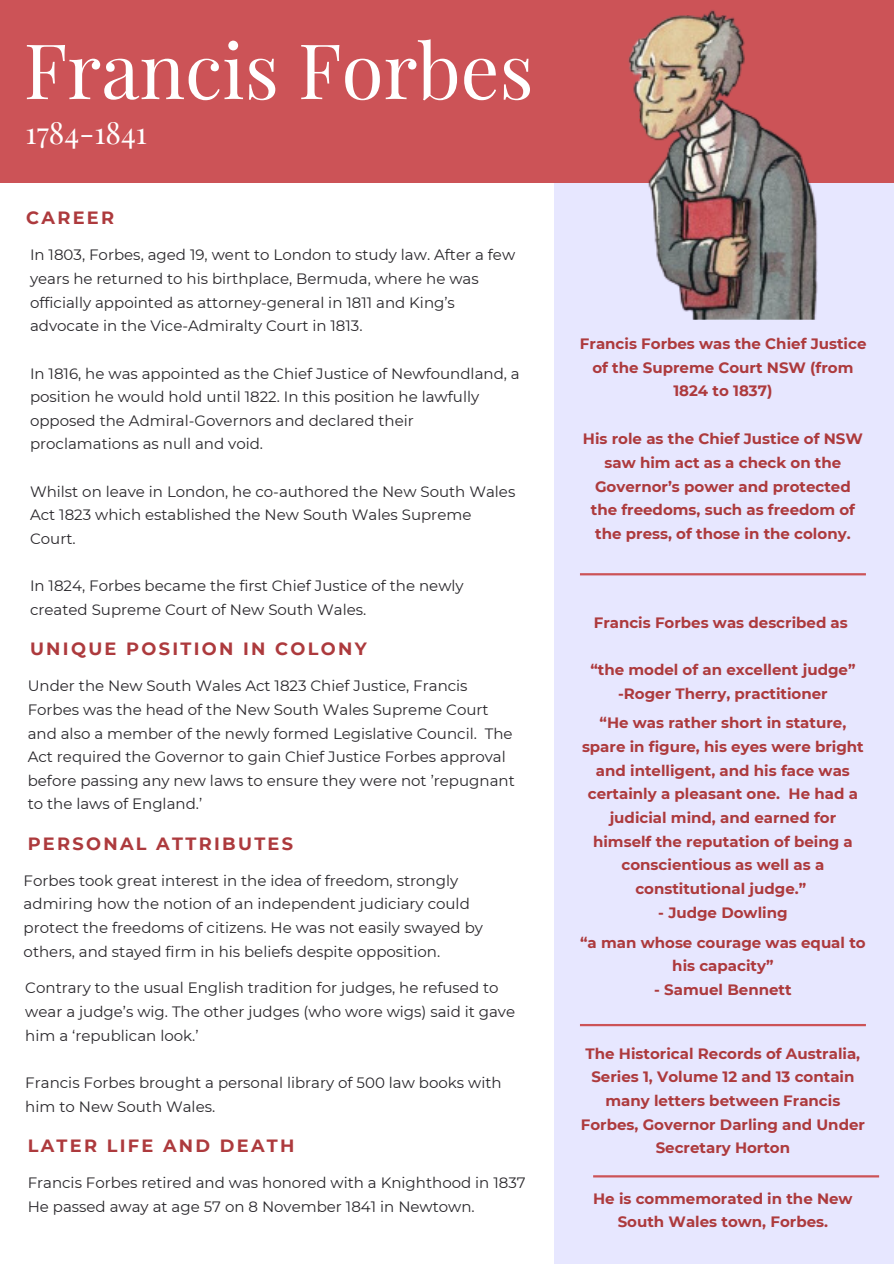
<style>
.page{position:relative;width:894px;height:1264px;background:#fff}
.page>*{position:absolute;margin:0;border:0;box-sizing:border-box;transform-origin:0 0}
.t1{font:76.5px "Playfair Display";color:#fff}
.t2{font:30px "Playfair Display";color:#fff}
.t3{font:700 17.7px "Montserrat";letter-spacing:.13em;color:#ad3a3d}
.t4{font:15px/23.7px "Montserrat";color:#29272b}
.t5{font:700 15px/23.7px "Montserrat";color:#ad3a3d;text-align:center}
</style>
<div class="page">
<div style="left:553px;top:151px;width:340px;height:1112px;background:#e7e7ff"></div>
<div style="left:0;top:0;width:893px;height:182px;background:#cc5357"></div>
<img style="left:613px;top:10px;width:219px;height:310px">
<hr style="left:579px;top:1023px;width:286px;height:3px;background:#cc5357">
<hr style="left:579px;top:573px;width:286px;height:2px;background:#cc5357">
<hr style="left:593px;top:1175px;width:285px;height:2px;background:#cc5357">
<h1 class="t1" style="left:24px;top:16px;width:511px">Francis Forbes</h1>
<h4 class="t2" style="left:26px;top:111px;width:123px">1784-1841</h4>
<h4 class="t3" style="left:26px;top:207px;width:89px">CAREER</h4>
<h3 class="t4" style="left:30px;top:243px;width:486px">In 1803, Forbes, aged 19, went to London to study law. After a few years he returned to his birthplace, Bermuda, where he was officially appointed as attorney-general in 1811 and King’s advocate in the Vice-Admiralty Court in 1813.</h3>
<p class="t4" style="left:30px;top:361px;width:491px">In 1816, he was appointed as the Chief Justice of Newfoundland, a position he would hold until 1822. In this position he lawfully opposed the Admiral-Governors and declared their proclamations as null and void.</p>
<p class="t4" style="left:30px;top:479px;width:486px">Whilst on leave in London, he co-authored the New South Wales<br>Act 1823 which established the New South Wales Supreme<br>Court.</p>
<p class="t4" style="left:30px;top:574px;width:435px">In 1824, Forbes became the first Chief Justice of the newly created Supreme Court of New South Wales.</p>
<p class="t3" style="left:30px;top:638px;width:338px">UNIQUE POSITION IN COLONY</p>
<h3 class="t4" style="left:28px;top:674px;width:488px">Under the New South Wales Act 1823 Chief Justice, Francis Forbes was the head of the New South Wales Supreme Court and also a member of the newly formed Legislative Council. The Act required the Governor to gain Chief Justice Forbes approval before passing any new laws to ensure they were not ’repugnant to the laws of England.’</h3>
<p class="t3" style="left:28px;top:832px;width:267px">PERSONAL ATTRIBUTES</p>
<p class="t4" style="left:24px;top:868px;width:460px">Forbes took great interest in the idea of freedom, strongly admiring how the notion of an independent judiciary could protect the freedoms of citizens. He was not easily swayed by others, and stayed firm in his beliefs despite opposition.</p>
<p class="t4" style="left:25px;top:976px;width:491px">Contrary to the usual English tradition for judges, he refused to wear a judge’s wig. The other judges (who wore wigs) said it gave him a ‘republican look.’</p>
<h3 class="t4" style="left:25px;top:1070px;width:477px">Francis Forbes brought a personal library of 500 law books with him to New South Wales.</h3>
<p class="t3" style="left:28px;top:1134px;width:268px">LATER LIFE AND DEATH</p>
<h4 class="t4" style="left:28px;top:1170px;width:499px">Francis Forbes retired and was honored with a Knighthood in 1837</h4>
<h4 class="t4" style="left:28px;top:1194px;width:448px">He passed away at age 57 on 8 November 1841 in Newtown.</h4>
<h4 class="t5" style="left:579px;top:332px;width:288px">Francis Forbes was the Chief Justice of the Supreme Court NSW (from<br>1824 to 1837)</h4>
<p class="t5" style="left:582px;top:427px;width:281px">His role as the Chief Justice of NSW saw him act as a check on the<br>Governor’s power and protected the freedoms, such as freedom of the press, of those in the colony.</p>
<h4 class="t5" style="left:593px;top:610px;width:255px">Francis Forbes was described as</h4>
<h4 class="t5" style="left:590px;top:658px;width:266px">“the model of an excellent judge” -Roger Therry, practitioner</h4>
<h3 class="t5" style="left:582px;top:711px;width:283px">“He was rather short in stature, spare in figure, his eyes were bright and intelligent, and his face was certainly a pleasant one. He had a judicial mind, and earned for himself the reputation of being a conscientious as well as a constitutional judge.”</h3>
<h3 class="t5" style="left:658px;top:900px;width:131px">- Judge Dowling</h3>
<p class="t5" style="left:580px;top:930px;width:287px">“a man whose courage was equal to his capacity”</p>
<p class="t5" style="left:654px;top:977px;width:139px">- Samuel Bennett</p>
<p class="t5" style="left:580px;top:1041px;width:285px">The Historical Records of Australia,<br>Series 1, Volume 12 and 13 contain many letters between Francis<br>Forbes, Governor Darling and Under<br>Secretary Horton</p>
<h4 class="t5" style="left:593px;top:1186px;width:261px">He is commemorated in the New<br>South Wales town, Forbes.</h4>
</div>
